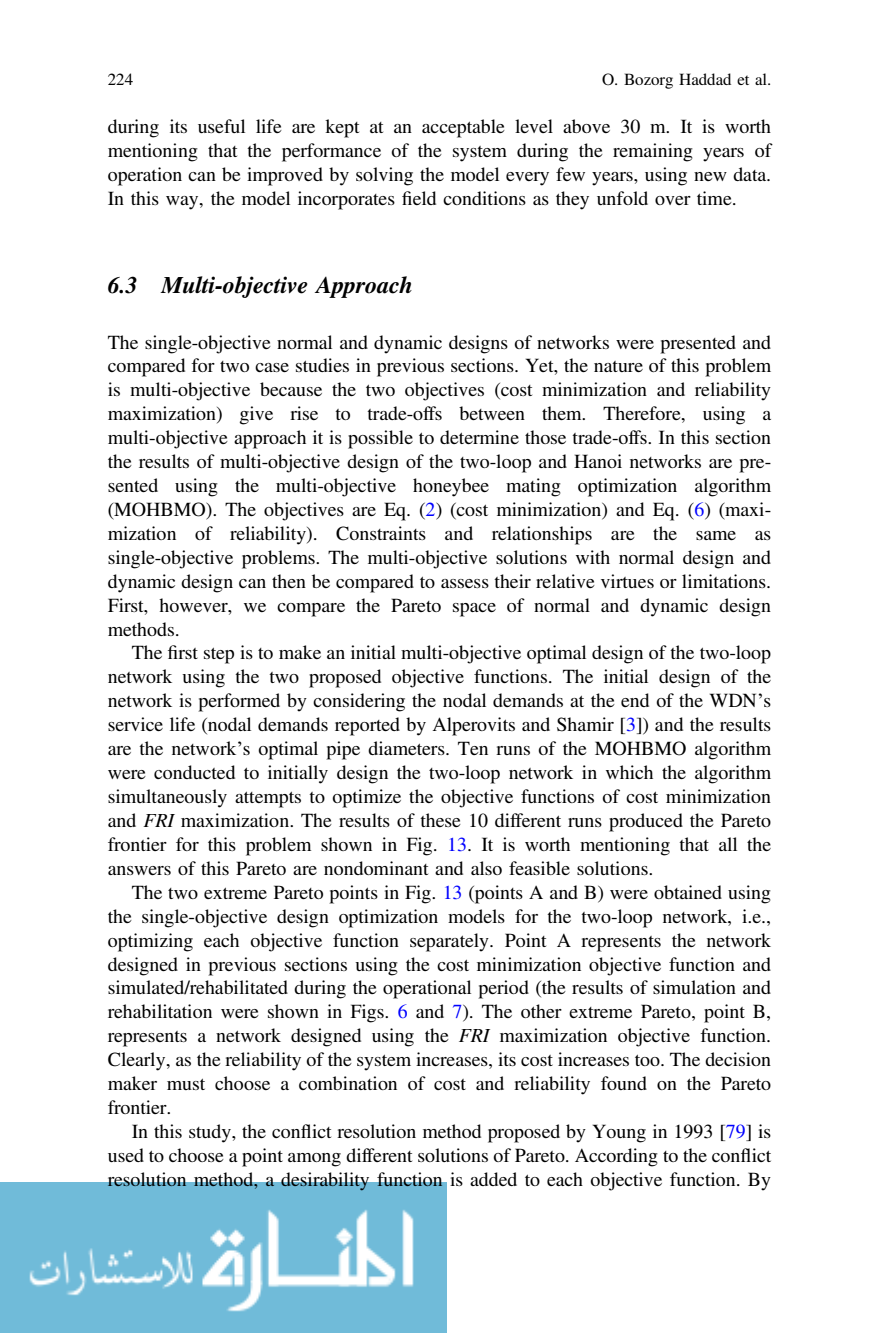
<style>
.page{position:relative;width:879px;height:1333px;background:#fff}
.page>*{position:absolute;margin:0;border:0;box-sizing:border-box;transform-origin:0 0}
.t1{font:24px "Nlfphv Stlngk Adv TT8 fc 4438 a.BI";color:#000}
.t2{font:20px/24px "Grkrxc Jnldwm Adv TT5 ada 87 cc";color:#000;text-align:justify}
.t3{font:17px "Grkrxc Jnldwm Adv TT5 ada 87 cc";color:#000}
.s1{font-family:"Qcgcvp Srycym Adv TT5 ada 87 cc+fb"}
.s2{color:#00f}
.s3{font-family:"Mqbcbh Scglpw Adv TT3713 a 231"}
.s4{font-family:"Tyrlyq Fpnyhx Adv T Tf 2 e 4 df 62.I"}
.s5{font-family:"Cdnrss Xjymfn Adv GTIMES R"}
</style>
<div class="page">
<img style="left:0;top:1182px;width:446px;height:150px">
<p class="t3" style="left:108px;top:73px;width:27px">224</p>
<p class="t3" style="left:602px;top:73px;width:171px">O. Bozorg Haddad et al.</p>
<p class="t2" style="left:108px;top:116px;width:665px">during its useful life are kept at an acceptable level above 30 m. It is worth mentioning that the performance of the system during the remaining years of operation can be improved by solving the model every few years, using new data.<br>In this way, the model incorporates <span class="s1">fi</span>eld conditions as they unfold over time.</p>
<p class="t1" style="left:108px;top:276px;width:307px">6.3 Multi-objective Approach</p>
<p class="t2" style="left:108px;top:332px;width:665px">The single-objective normal and dynamic designs of networks were presented and compared for two case studies in previous sections. Yet, the nature of this problem is multi-objective because the two objectives (cost minimization and reliability maximization) give rise to trade-offs between them. Therefore, using a multi-objective approach it is possible to determine those trade-offs. In this section the results of multi-objective design of the two-loop and Hanoi networks are pre&shy;sented using the multi-objective honeybee mating optimization algorithm (MOHBMO). The objectives are Eq. (<span class="s2">2</span>) (cost minimization) and Eq. (<span class="s2">6</span>) (maxi&shy;mization of reliability). Constraints and relationships are the same as single-objective problems. The multi-objective solutions with normal design and dynamic design can then be compared to assess their relative virtues or limitations.<br>First, however, we compare the Pareto space of normal and dynamic design methods.</p>
<p class="t2" style="left:108px;top:642px;width:665px;text-indent:24px">The <span class="s1">fi</span>rst step is to make an initial multi-objective optimal design of the two-loop network using the two proposed objective functions. The initial design of the network is performed by considering the nodal demands at the end of the WDN<span class="s3">’</span>s service life (nodal demands reported by Alperovits and Shamir [<span class="s2">3</span>]) and the results are the network<span class="s3">’</span>s optimal pipe diameters. Ten runs of the MOHBMO algorithm were conducted to initially design the two-loop network in which the algorithm simultaneously attempts to optimize the objective functions of cost minimization and <span class="s4">FRI</span> maximization. The results of these 10 different runs produced the Pareto frontier for this problem shown in Fig. <span class="s2">13</span>. It is worth mentioning that all the answers of this Pareto are nondominant and also feasible solutions.</p>
<p class="t2" style="left:108px;top:882px;width:665px;text-indent:24px">The two extreme Pareto points in Fig. <span class="s2">13</span> (points A and B) were obtained using the single-objective design optimization models for the two-loop network, i.e., optimizing each objective function separately. Point A represents the network designed in previous sections using the cost minimization objective function and simulated/rehabilitated during the operational period (the results of simulation and rehabilitation were shown in Figs. <span class="s2">6</span> and <span class="s2">7</span>). The other extreme Pareto, point B, represents a network designed using the <span class="s4">FRI</span> maximization objective function.<br>Clearly, as the reliability of the system increases, its cost increases too. The decision maker must choose a combination of cost and reliability found on the Pareto frontier.</p>
<p class="t2" style="left:108px;top:1121px;width:665px;text-indent:24px">In this study, the con<span class="s5">fl</span>ict resolution method proposed by Young in 1993 [<span class="s2">79</span>] is used to choose a point among different solutions of Pareto. According to the con<span class="s5">fl</span>ict resolution method, a desirability function is added to each objective function. By</p>
</div>
